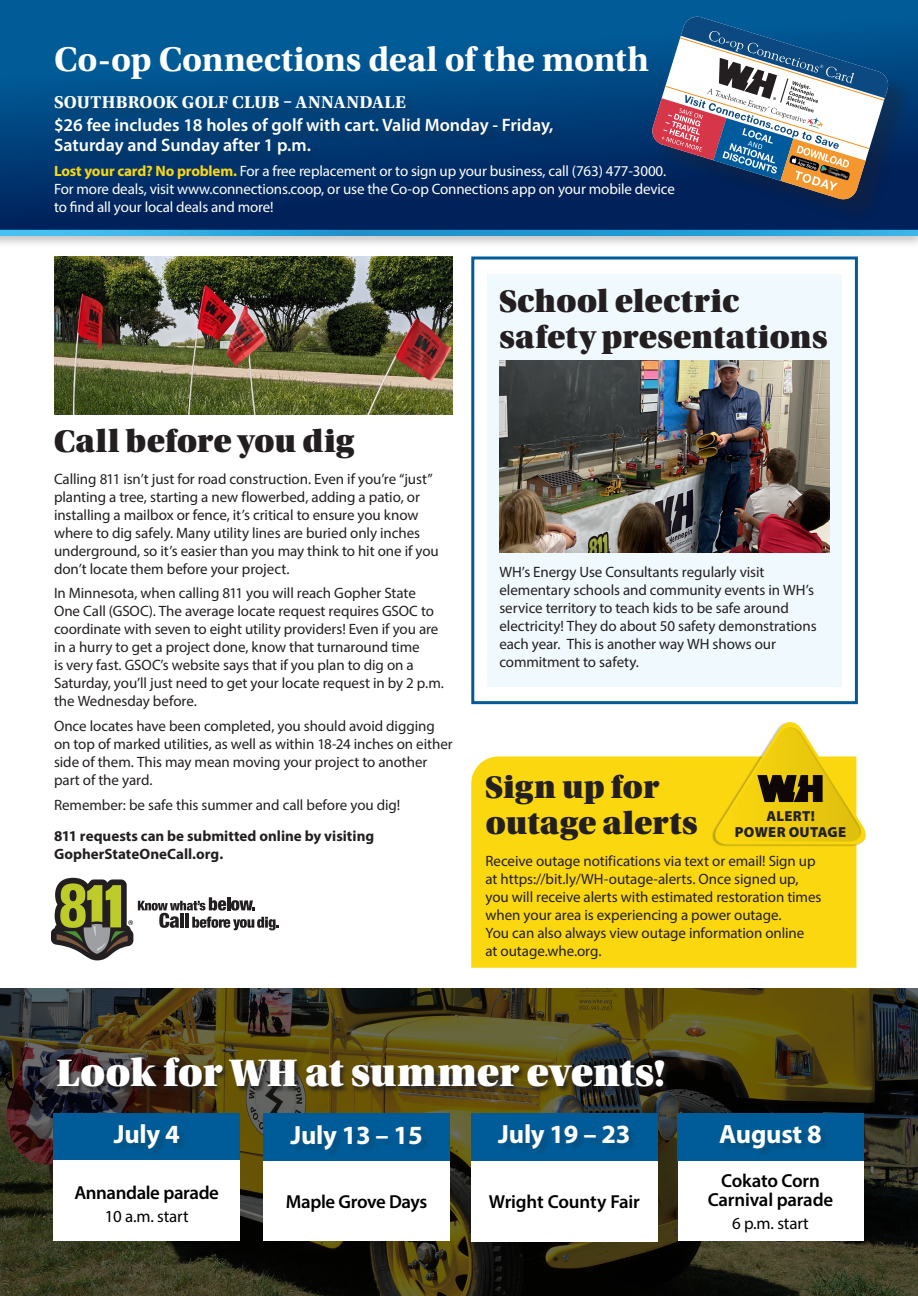
<style>
.page{position:relative;width:918px;height:1296px;background:#fff}
.page>*{position:absolute;margin:0;border:0;box-sizing:border-box;transform-origin:0 0}
.Headline{font:40.5px "Utopia Std Black Headline";letter-spacing:.005em;color:#fff}
.t1{font:700 36px "Utopia Std";letter-spacing:-.01em;color:#fff}
.Headline_2{font:33px/36px "Utopia Std Black Headline";letter-spacing:.005em;color:#231f20}
.t2{font:700 26.4px "Myriad Pro";letter-spacing:-.01em;color:#fff}
.t3{font:600 18.9px/19.5px "Myriad Pro";letter-spacing:-.015em;color:#000;text-align:center}
.t4{font:600 18px/19.5px "Myriad Pro";color:#fff}
.t5{font:700 18px "Utopia Std";letter-spacing:.02em;color:#fff}
.t6{font:16.95px "Myriad Pro";letter-spacing:-.01em;color:#000}
.Body_Text{font:15px/18px "Myriad Pro";letter-spacing:-.005em;color:#231f20}
.t7{font:15px/18px "Myriad Pro";letter-spacing:-.01em;color:#fff}
.Body_Text-2{font:700 15px/18px "Myriad Pro";color:#231f20}
.t8{font:900 14.55px "Myriad Pro";letter-spacing:.02em;color:#231f20}
.s1{font-weight:700;color:#fad70f}
</style>
<div class="page">
<div style="left:0;top:223px;width:918px;height:25px;background:#231f20;opacity:.3"></div>
<svg style="left:0;top:230px;width:918px;height:5px;background:#2ba4d9"></svg>
<div style="left:0;top:0;width:918px;height:230px;background:linear-gradient(to bottom,#0065a2,#001d56)"></div>
<div style="left:656px;top:20px;width:257px;height:204px;background:#231f20;opacity:.3"></div>
<svg style="left:651px;top:15px;width:239px;height:186px"></svg>
<div style="left:54px;top:95px;width:513px;height:74px;background:#231f20;opacity:.3"></div>
<svg style="left:0;top:988px;width:918px;height:308px;background:#3b3519"></svg>
<div style="left:57px;top:1057px;width:614px;height:36px;background:#231f20;opacity:.77"></div>
<div style="left:54px;top:1160px;width:186px;height:81px;background:#fff"></div>
<div style="left:53px;top:1113px;width:187px;height:47px;background:#005c98"></div>
<div style="left:114px;top:1125px;width:74px;height:33px;background:#231f20;opacity:.2"></div>
<div style="left:678px;top:1160px;width:185px;height:81px;background:#fff"></div>
<div style="left:677px;top:1113px;width:186px;height:47px;background:#005c98"></div>
<div style="left:721px;top:1125px;width:110px;height:33px;background:#015993"></div>
<div style="left:264px;top:1160px;width:186px;height:81px;background:#fff"></div>
<div style="left:264px;top:1113px;width:186px;height:47px;background:#005c98"></div>
<div style="left:291px;top:1125px;width:140px;height:34px;background:#231f20;opacity:.2"></div>
<div style="left:471px;top:1160px;width:186px;height:81px;background:#fff"></div>
<div style="left:471px;top:1113px;width:186px;height:47px;background:#005c98"></div>
<div style="left:499px;top:1125px;width:139px;height:34px;background:#231f20;opacity:.2"></div>
<div style="left:487px;top:274px;width:355px;height:413px;background:#f0f9fd"></div>
<div style="left:471px;top:256px;width:387px;height:448px;border:3px solid #005c98"></div>
<img style="left:499px;top:360px;width:331px;height:192px">
<img style="left:54px;top:256px;width:398px;height:159px">
<svg style="left:51px;top:878px;width:228px;height:82px"></svg>
<div style="left:471px;top:756px;width:385px;height:212px;background:#fad70f"></div>
<svg style="left:712px;top:722px;width:154px;height:123px"></svg>
<h2 class="t1" style="left:54px;top:38px;width:597px">Co-op Connections deal of the month</h2>
<p class="t5" style="left:54px;top:92px;width:354px">SOUTHBROOK GOLF CLUB – ANNANDALE</p>
<p class="t4" style="left:54px;top:115px;width:501px">$26 fee includes 18 holes of golf with cart. Valid Monday - Friday,<br>Saturday and Sunday after 1 p.m.</p>
<p class="t7" style="left:54px;top:162px;width:622px"><span class="s1">Lost your card? No problem.</span> For a free replacement or to sign up your business, call (763) 477-3000.<br>For more deals, visit www.connections.coop, or use the Co-op Connections app on your mobile device to find all your local deals and more!</p>
<p class="Headline_2" style="left:54px;top:424px;width:302px">Call before you dig</p>
<p class="Body_Text" style="left:54px;top:469px;width:386px">Calling 811 isn’t just for road construction. Even if you’re “just” planting a tree, starting a new flowerbed, adding a patio, or installing a mailbox or fence, it’s critical to ensure you know where to dig safely. Many utility lines are buried only inches underground, so it’s easier than you may think to hit one if you don’t locate them before your project.</p>
<p class="Body_Text" style="left:54px;top:584px;width:392px">In Minnesota, when calling 811 you will reach Gopher State One Call (GSOC). The average locate request requires GSOC to coordinate with seven to eight utility providers! Even if you are in a hurry to get a project done, know that turnaround time<br>is very fast. GSOC’s website says that if you plan to dig on a Saturday, you’ll just need to get your locate request in by 2 p.m. the Wednesday before.</p>
<p class="Body_Text" style="left:54px;top:717px;width:400px">Once locates have been completed, you should avoid digging on top of marked utilities, as well as within 18-24 inches on either side of them. This may mean moving your project to another part of the yard.</p>
<p class="Body_Text" style="left:54px;top:796px;width:348px">Remember: be safe this summer and call before you dig!</p>
<p class="Body_Text-2" style="left:54px;top:827px;width:322px">811 requests can be submitted online by visiting<br>GopherStateOneCall.org.</p>
<p class="Headline_2" style="left:499px;top:284px;width:329px">School electric safety presentations</p>
<p class="Body_Text" style="left:499px;top:563px;width:319px">WH’s Energy Use Consultants regularly visit elementary schools and community events in WH’s service territory to teach kids to be safe around electricity! They do about 50 safety demonstrations each year. This is another way WH shows our commitment to safety.</p>
<p class="Headline_2" style="left:486px;top:770px;width:213px">Sign up for outage alerts</p>
<p class="Body_Text" style="left:486px;top:851px;width:337px">Receive outage notifications via text or email! Sign up at https://bit.ly/WH-outage-alerts. Once signed up, you will receive alerts with estimated restoration times when your area is experiencing a power outage.<br>You can also always view outage information online<br>at outage.whe.org.</p>
<p class="t8" style="left:766px;top:808px;width:50px">ALERT!</p>
<p class="t8" style="left:735px;top:823px;width:113px">POWER OUTAGE</p>
<p class="Headline" style="left:56px;top:1052px;width:611px">Look for WH at summer events!</p>
<p class="t2" style="left:114px;top:1117px;width:67px">July 4</p>
<p class="t3" style="left:74px;top:1183px;width:146px">Annandale parade</p>
<p class="t6" style="left:105px;top:1206px;width:85px">10 a.m. start</p>
<p class="t2" style="left:291px;top:1117px;width:134px">July 13 – 15</p>
<p class="t3" style="left:286px;top:1191px;width:143px">Maple Grove Days</p>
<p class="t2" style="left:498px;top:1117px;width:134px">July 19 – 23</p>
<p class="t3" style="left:489px;top:1191px;width:153px">Wright County Fair</p>
<p class="t2" style="left:719px;top:1117px;width:104px">August 8</p>
<p class="t3" style="left:708px;top:1170px;width:127px">Cokato Corn<br>Carnival parade</p>
<p class="t6" style="left:732px;top:1213px;width:78px">6 p.m. start</p>
</div>
